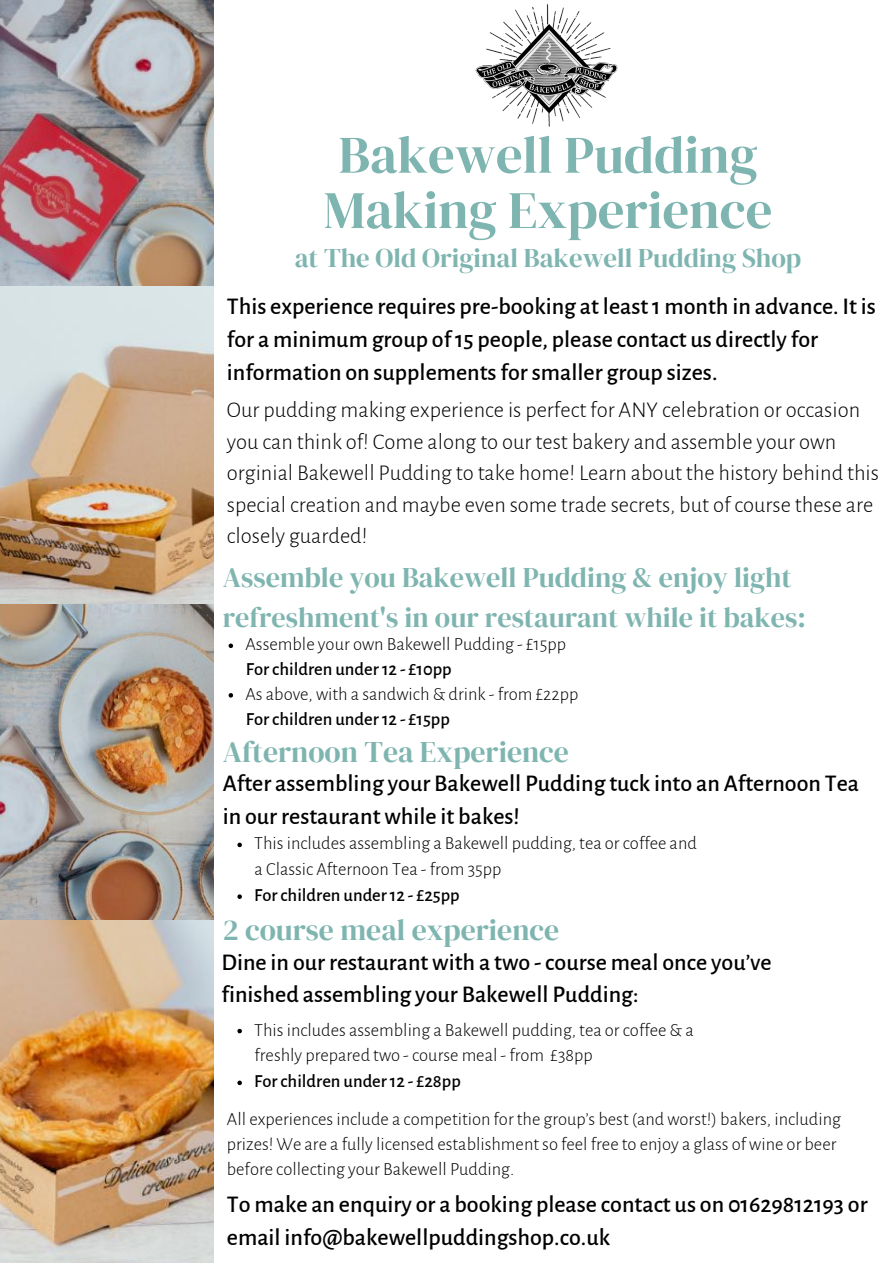
<style>
.page{position:relative;width:894px;height:1264px;background:#fff}
.page>*{position:absolute;margin:0;border:0;box-sizing:border-box;transform-origin:0 0}
.t1{font:52.65px/55.3px "DM Serif Display";color:#7fb5b0}
.t2{font:29.7px "DM Serif Display";color:#7fb5b0}
.t3{font:28.2px/39.3px "DM Serif Display";color:#7fb5b0}
.t4{font:26.7px "DM Serif Display";color:#7fb5b0}
.t5{font:500 24px/32.7px "Alegreya Sans";color:#000}
.t6{font:300 22.5px/31.5px "Alegreya Sans";color:#000}
.t7{font:300 18.45px "Alegreya Sans";color:#000}
.t8{font:500 18.45px "Alegreya Sans";color:#000}
</style>
<div class="page">
<img style="left:475px;top:4px;width:143px;height:123px">
<img style="left:0;top:603px;width:214px;height:317px">
<img style="left:0;top:920px;width:214px;height:342px">
<img style="left:0;top:285px;width:214px;height:318px">
<img style="left:0;top:0;width:214px;height:285px">
<svg style="left:228px;top:643px;width:5px;height:5px"></svg>
<svg style="left:228px;top:693px;width:5px;height:4px"></svg>
<svg style="left:237px;top:842px;width:5px;height:5px"></svg>
<svg style="left:237px;top:894px;width:5px;height:4px"></svg>
<svg style="left:237px;top:1028px;width:5px;height:5px"></svg>
<svg style="left:237px;top:1080px;width:5px;height:5px"></svg>
<p class="t1" style="left:324px;top:126px;width:450px">Bakewell Pudding<br>Making Experience</p>
<h1 class="t4" style="left:294px;top:239px;width:508px">at The Old Original Bakewell Pudding Shop</h1>
<h3 class="t5" style="left:227px;top:291px;width:650px">This experience requires pre-booking at least 1 month in advance. It is for a minimum group of15 people, please contact us directly for information on supplements for smaller group sizes.</h3>
<p class="t6" style="left:227px;top:395px;width:653px">Our pudding making experience is perfect for ANY celebration or occasion you can think of! Come along to our test bakery and assemble your own orginial Bakewell Pudding to take home! Learn about the history behind this special creation and maybe even some trade secrets, but of course these are closely guarded!</p>
<h4 class="t3" style="left:223px;top:557px;width:584px">Assemble you Bakewell Pudding &amp; enjoy light refreshment's in our restaurant while it bakes:</h4>
<h5 class="t7" style="left:245px;top:635px;width:322px">Assemble your own Bakewell Pudding - £15pp</h5>
<h2 class="t8" style="left:246px;top:660px;width:207px">For children under 12 - £10pp</h2>
<p class="t7" style="left:245px;top:685px;width:334px">As above, with a sandwich &amp; drink - from £22pp</p>
<h6 class="t8" style="left:246px;top:709px;width:205px">For children under 12 - £15pp</h6>
<p class="t2" style="left:223px;top:731px;width:347px">Afternoon Tea Experience</p>
<h6 class="t5" style="left:223px;top:767px;width:637px">After assembling your Bakewell Pudding tuck into an Afternoon Tea in our restaurant while it bakes!</h6>
<h2 class="t7" style="left:254px;top:834px;width:444px">This includes assembling a Bakewell pudding, tea or coffee and</h2>
<h4 class="t7" style="left:254px;top:860px;width:248px">a Classic Afternoon Tea - from 35pp</h4>
<p class="t8" style="left:254px;top:886px;width:207px">For children under 12 - £25pp</p>
<p class="t2" style="left:223px;top:909px;width:338px">2 course meal experience</p>
<p class="t5" style="left:221px;top:946px;width:551px">Dine in our restaurant with a two - course meal once you’ve finished assembling your Bakewell Pudding:</p>
<h2 class="t7" style="left:254px;top:1020px;width:441px">This includes assembling a Bakewell pudding, tea or coffee &amp; a</h2>
<h4 class="t7" style="left:254px;top:1046px;width:339px">freshly prepared two - course meal - from £38pp</h4>
<p class="t8" style="left:254px;top:1072px;width:208px">For children under 12 - £28pp</p>
<p class="t7" style="left:227px;top:1110px;width:615px">All experiences include a competition for the group’s best (and worst!) bakers, including</p>
<p class="t7" style="left:227px;top:1134px;width:611px">prizes! We are a fully licensed establishment so feel free to enjoy a glass of wine or beer</p>
<p class="t7" style="left:227px;top:1159px;width:289px">before collecting your Bakewell Pudding.</p>
<p class="t5" style="left:227px;top:1188px;width:642px">To make an enquiry or a booking please contact us on 01629812193 or email info@bakewellpuddingshop.co.uk</p>
</div>
